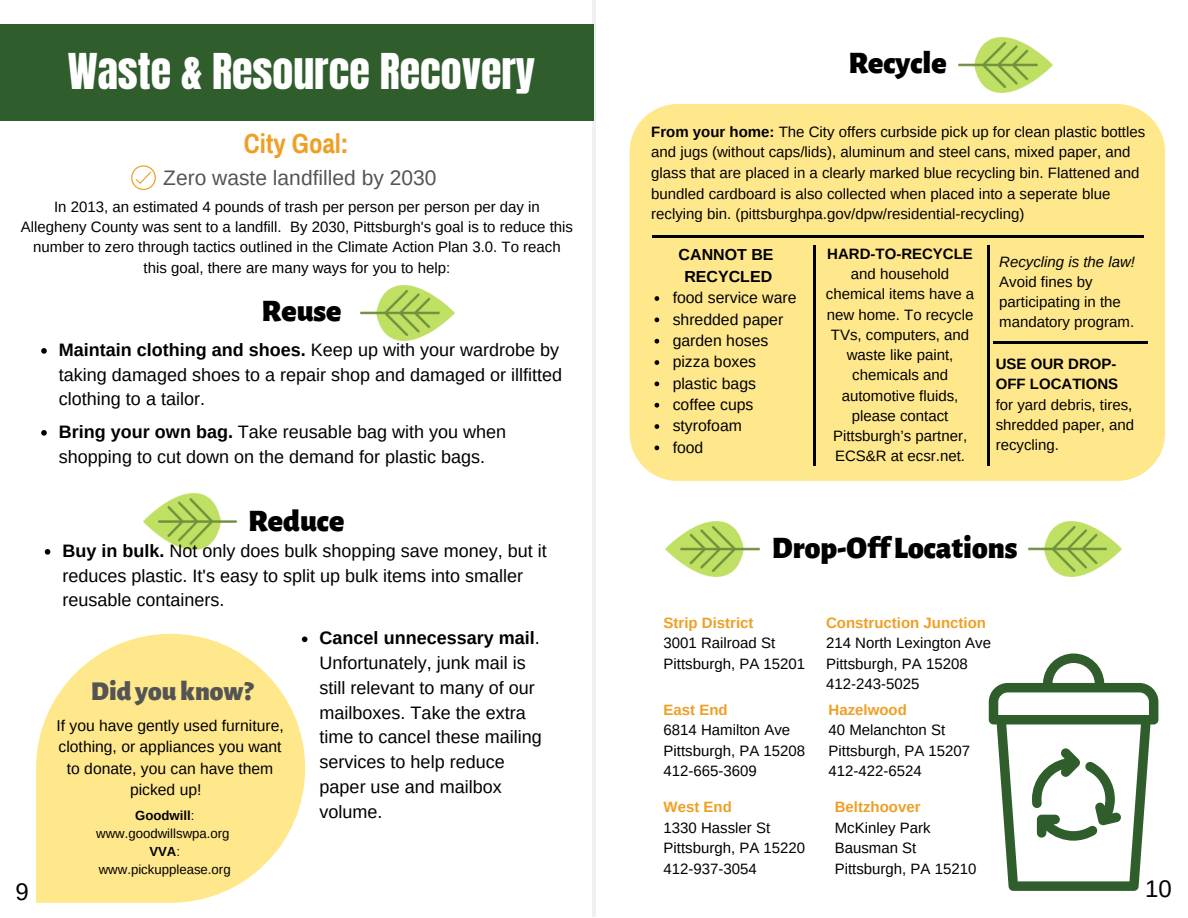
<style>
.page{position:relative;width:1188px;height:918px;background:#fff}
.page>*{position:absolute;margin:0;border:0;box-sizing:border-box;transform-origin:0 0}
.t1{font:42px "Anton";color:#fff}
.t2{font:900 31.5px "Alegreya Sans";color:#000}
.t3{font:900 27.45px "Alegreya Sans";color:#545454}
.t4{font:700 27px "Archivo Narrow";color:#ef9f25}
.t5{font:24px "Arimo";color:#000}
.t6{font:21px "Arimo";color:#545454}
.t7{font:18px/24.8px "Arimo";color:#000}
.t8{font:700 15.9px/21.8px "Arimo";color:#000;text-align:center}
.t9{font:15.75px/21.3px "Arimo";color:#000}
.t10{font:15.6px/21.5px "Arimo";color:#000;text-align:center}
.t11{font:15px/20.2px "Arimo";color:#000}
.t12{font:700 15px "Arimo";color:#ef9f25}
.t13{font:700 15px/20.2px "Arimo";color:#000}
.t14{font:italic 15px "Arimo";color:#000}
.t15{font:13.2px/18.1px "Arimo";color:#000;text-align:center}
.s1{font-weight:700}
</style>
<div class="page">
<hr style="left:593px;top:0;width:3px;height:917px;background:#eff0f2">
<div style="left:0;top:25px;width:594px;height:96px;background:#2f5d2c"></div>
<svg style="left:131px;top:165px;width:25px;height:25px"></svg>
<svg style="left:41px;top:348px;width:6px;height:6px"></svg>
<img style="left:361px;top:285px;width:93px;height:55px">
<img style="left:144px;top:494px;width:93px;height:55px">
<svg style="left:41px;top:430px;width:6px;height:6px"></svg>
<svg style="left:45px;top:549px;width:5px;height:6px"></svg>
<svg style="left:36px;top:634px;width:269px;height:269px;fill:#ffe88b"></svg>
<img style="left:666px;top:521px;width:93px;height:55px">
<img style="left:1029px;top:522px;width:93px;height:55px">
<svg style="left:989px;top:654px;width:169px;height:237px"></svg>
<div style="left:630px;top:104px;width:535px;height:377px;background:#ffe88b;border-radius:48px"></div>
<svg style="left:655px;top:296px;width:4px;height:5px"></svg>
<svg style="left:655px;top:317px;width:4px;height:5px"></svg>
<svg style="left:655px;top:339px;width:4px;height:5px"></svg>
<svg style="left:655px;top:360px;width:4px;height:5px"></svg>
<svg style="left:655px;top:382px;width:4px;height:4px"></svg>
<svg style="left:655px;top:403px;width:4px;height:5px"></svg>
<svg style="left:655px;top:424px;width:4px;height:5px"></svg>
<svg style="left:655px;top:446px;width:4px;height:4px"></svg>
<hr style="left:652px;top:236px;width:492px;height:2px;background:#010101">
<hr style="left:813px;top:246px;width:3px;height:220px;background:#010101">
<hr style="left:988px;top:246px;width:2px;height:220px;background:#010101">
<img style="left:959px;top:37px;width:93px;height:55px">
<hr style="left:993px;top:342px;width:154px;height:2px;background:#010101">
<h1 class="t1" style="left:68px;top:42px;width:469px">Waste &amp; Resource Recovery</h1>
<h3 class="t4" style="left:244px;top:129px;width:106px">City Goal:</h3>
<h3 class="t6" style="left:163px;top:166px;width:275px">Zero waste landfilled by 2030</h3>
<p class="t11" style="left:21px;top:197px;width:554px;text-align:center">In 2013, an estimated 4 pounds of trash per person per person per day in Allegheny County was sent to a landfill. By 2030, Pittsburgh's goal is to reduce this number to zero through tactics outlined in the Climate Action Plan 3.0. To reach this goal, there are many ways for you to help:</p>
<h2 class="t2" style="left:262px;top:293px;width:81px">Reuse</h2>
<p class="t7" style="left:59px;top:337px;width:505px"><span class="s1">Maintain clothing and shoes.</span> Keep up with your wardrobe by taking damaged shoes to a repair shop and damaged or illfitted clothing to a tailor.</p>
<p class="t7" style="left:59px;top:419px;width:449px"><span class="s1">Bring your own bag.</span> Take reusable bag with you when shopping to cut down on the demand for plastic bags.</p>
<h2 class="t2" style="left:248px;top:502px;width:98px">Reduce</h2>
<p class="t7" style="left:63px;top:538px;width:486px"><span class="s1">Buy in bulk.</span> Not only does bulk shopping save money, but it reduces plastic. It's easy to split up bulk items into smaller reusable containers.</p>
<h3 class="t5" style="left:16px;top:878px;width:15px">9</h3>
<h3 class="t3" style="left:91px;top:675px;width:164px">Did youknow?</h3>
<p class="t10" style="left:56px;top:715px;width:229px">If you have gently used furniture, clothing, or appliances you want to donate, you can have them picked up!</p>
<p class="t15" style="left:96px;top:806px;width:136px"><span class="s1">Goodwill</span>: www.goodwillswpa.org<br><span class="s1">VVA</span>: www.pickupplease.org</p>
<p class="t7" style="left:320px;top:626px;width:224px"><span class="s1">Cancel unnecessary mail</span>.<br>Unfortunately, junk mail is still relevant to many of our mailboxes. Take the extra time to cancel these mailing services to help reduce paper use and mailbox volume.</p>
<h2 class="t2" style="left:848px;top:45px;width:100px">Recycle</h2>
<p class="t11" style="left:651px;top:121px;width:496px;line-height:20.7px"><span class="s1">From your home:</span> The City offers curbside pick up for clean plastic bottles and jugs (without caps/lids), aluminum and steel cans, mixed paper, and glass that are placed in a clearly marked blue recycling bin. Flattened and bundled cardboard is also collected when placed into a seperate blue reclying bin. (pittsburghpa.gov/dpw/residential-recycling)</p>
<p class="t8" style="left:679px;top:244px;width:96px">CANNOT BE<br>RECYCLED</p>
<p class="t14" style="left:999px;top:254px;width:137px">Recycling is the law!</p>
<p class="t13" style="left:827px;top:244px;width:147px">HARD-TO-RECYCLE</p>
<p class="t11" style="left:826px;top:264px;width:150px;text-align:center">and household chemical items have a new home. To recycle<br>TVs, computers, and waste like paint, chemicals and automotive fluids, please contact<br>Pittsburgh’s partner,<br>ECS&amp;R at ecsr.net.</p>
<p class="t11" style="left:999px;top:272px;width:136px;line-height:19.6px">Avoid fines by participating in the mandatory program.</p>
<p class="t9" style="left:673px;top:287px;width:125px">food service ware shredded paper garden hoses pizza boxes plastic bags coffee cups styrofoam<br>food</p>
<p class="t13" style="left:996px;top:354px;width:124px">USE OUR DROP-<br>OFF LOCATIONS</p>
<p class="t11" style="left:996px;top:394px;width:140px;text-align:justify">for yard debris, tires, shredded paper, and recycling.</p>
<h2 class="t2" style="left:772px;top:529px;width:247px">Drop-Off Locations</h2>
<p class="t12" style="left:664px;top:614px;width:91px">Strip District</p>
<p class="t11" style="left:664px;top:633px;width:143px">3001 Railroad St<br>Pittsburgh, PA 15201</p>
<p class="t12" style="left:664px;top:701px;width:66px">East End</p>
<p class="t11" style="left:664px;top:720px;width:143px">6814 Hamilton Ave<br>Pittsburgh, PA 15208<br>412-665-3609</p>
<p class="t12" style="left:664px;top:799px;width:70px">West End</p>
<p class="t11" style="left:664px;top:817px;width:143px">1330 Hassler St<br>Pittsburgh, PA 15220<br>412-937-3054</p>
<p class="t12" style="left:826px;top:614px;width:161px">Construction Junction</p>
<p class="t11" style="left:826px;top:633px;width:166px">214 North Lexington Ave<br>Pittsburgh, PA 15208<br>412-243-5025</p>
<p class="t12" style="left:829px;top:701px;width:80px">Hazelwood</p>
<p class="t11" style="left:829px;top:720px;width:143px">40 Melanchton St<br>Pittsburgh, PA 15207<br>412-422-6524</p>
<p class="t12" style="left:835px;top:799px;width:87px">Beltzhoover</p>
<p class="t11" style="left:835px;top:817px;width:143px">McKinley Park<br>Bausman St<br>Pittsburgh, PA 15210</p>
<h3 class="t5" style="left:1145px;top:875px;width:28px">10</h3>
</div>
